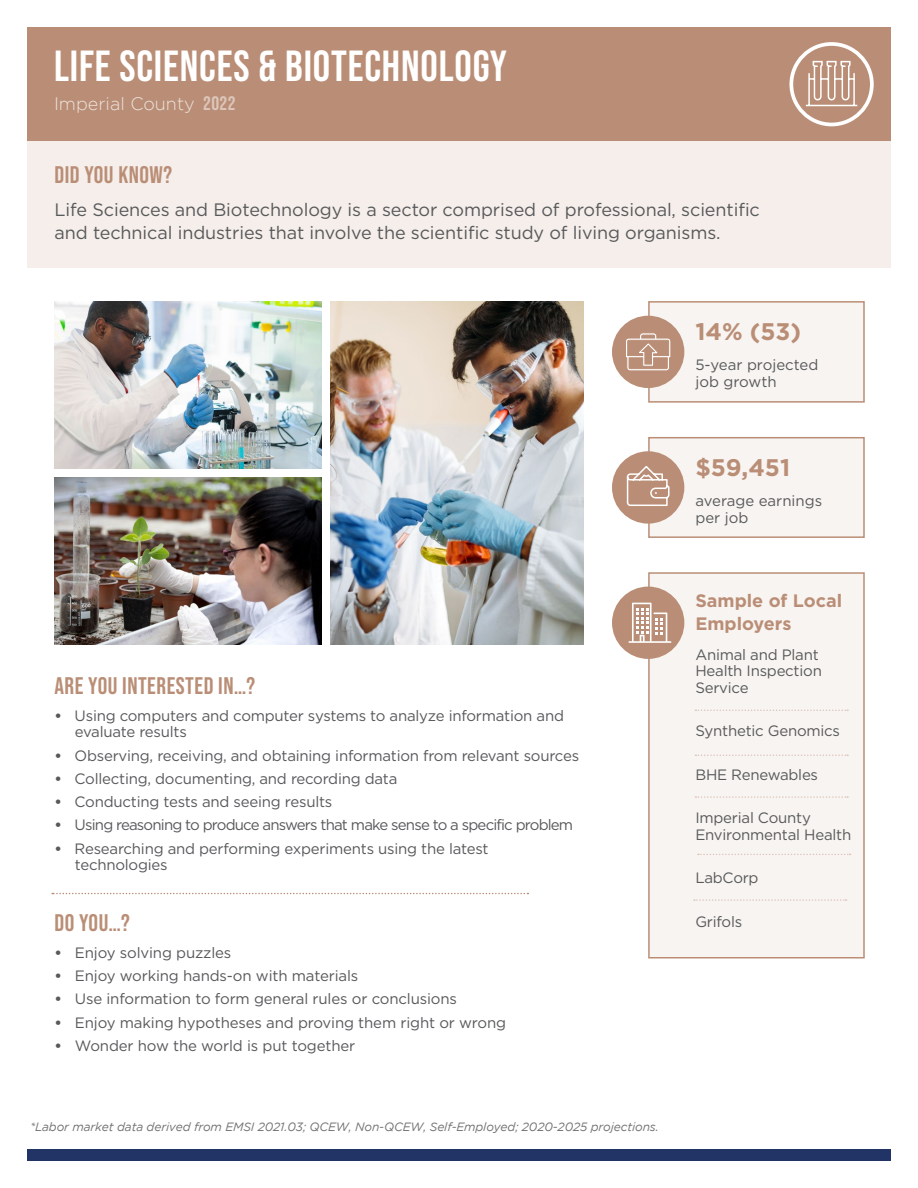
<style>
.page{position:relative;width:918px;height:1188px;background:#fff}
.page>*{position:absolute;margin:0;border:0;box-sizing:border-box;transform-origin:0 0}
.t1{font:43.5px "Bebas Neue";letter-spacing:.02em;color:#fff}
.t2{font:24px "Bebas Neue";letter-spacing:.02em;color:#ba8e76}
.t3{font:700 24px "Gotham";color:#ba8e76}
.t4{font:18px/22.5px "Gotham";letter-spacing:-.005em;color:#58595b}
.t5{font:700 18px/22.5px "Gotham";color:#ba8e76}
.t6{font:300 18px "Gotham";color:#fff}
.t7{font:15px/16.5px "Gotham";letter-spacing:-.015em;color:#58595b}
.t8{font:15px "Gotham";letter-spacing:-.055em;color:#58595b}
.t9{font:italic 12px "Gotham";letter-spacing:-.01em;color:#727272}
.s1{font-family:"Bebas Neue";font-weight:400;font-size:19.5px}
.s2{font-weight:700}
</style>
<div class="page">
<div style="left:27px;top:27px;width:864px;height:114px;background:#ba8e76"></div>
<div style="left:27px;top:141px;width:864px;height:127px;background:#f5eeea"></div>
<div style="left:27px;top:1149px;width:864px;height:12px;background:#223365"></div>
<div style="left:648px;top:437px;width:217px;height:101px;background:#f8f4f1;border:2px solid #ba8e76"></div>
<div style="left:612px;top:451px;width:72px;height:73px;background:#ba8e76;border-radius:50%"></div>
<svg style="left:626px;top:466px;width:44px;height:40px"></svg>
<div style="left:648px;top:301px;width:217px;height:102px;background:#f8f4f1;border:2px solid #ba8e76"></div>
<div style="left:612px;top:316px;width:72px;height:72px;background:#ba8e76;border-radius:50%"></div>
<svg style="left:626px;top:333px;width:45px;height:38px"></svg>
<svg style="left:52px;top:893px;width:476px;height:1px"></svg>
<div style="left:789px;top:42px;width:85px;height:84px;border:4px solid #fff;border-radius:50%"></div>
<svg style="left:805px;top:60px;width:53px;height:47px"></svg>
<div style="left:648px;top:572px;width:217px;height:386px;background:#f8f4f1;border:2px solid #ba8e76"></div>
<div style="left:612px;top:587px;width:72px;height:72px;background:#ba8e76;border-radius:50%"></div>
<svg style="left:628px;top:603px;width:43px;height:40px"></svg>
<svg style="left:695px;top:710px;width:153px;height:1px"></svg>
<svg style="left:695px;top:755px;width:153px;height:1px"></svg>
<svg style="left:698px;top:854px;width:153px;height:1px"></svg>
<svg style="left:695px;top:796px;width:153px;height:2px"></svg>
<svg style="left:694px;top:899px;width:153px;height:2px"></svg>
<img style="left:54px;top:301px;width:267px;height:167px">
<img style="left:54px;top:477px;width:267px;height:167px">
<img style="left:330px;top:301px;width:253px;height:343px">
<h1 class="t1" style="left:54px;top:41px;width:455px">LIFE SCIENCES &amp; BIOTECHNOLOGY</h1>
<p class="t6" style="left:54px;top:94px;width:183px">Imperial County <span class="s1">2022</span></p>
<h2 class="t2" style="left:54px;top:161px;width:119px">DID YOU KNOW?</h2>
<p class="t4" style="left:54px;top:198px;width:707px">Life Sciences and Biotechnology is a sector comprised of professional, scientific and technical industries that involve the scientific study of living organisms.</p>
<h2 class="t3" style="left:695px;top:318px;width:107px">14% (53)</h2>
<p class="t7" style="left:695px;top:357px;width:125px">5-year projected job growth</p>
<h2 class="t2" style="left:54px;top:672px;width:202px">ARE YOU INTERESTED IN…?</h2>
<p class="t7" style="left:75px;top:707px;width:491px;text-indent:-20px"><span class="s2">•</span> Using computers and computer systems to analyze information and evaluate results</p>
<p class="t7" style="left:54px;top:747px;width:526px"><span class="s2">•</span> Observing, receiving, and obtaining information from relevant sources</p>
<p class="t7" style="left:54px;top:770px;width:344px"><span class="s2">•</span> Collecting, documenting, and recording data</p>
<p class="t7" style="left:54px;top:793px;width:279px"><span class="s2">•</span> Conducting tests and seeing results</p>
<p class="t8" style="left:54px;top:815px;width:520px"><span class="s2">•</span> Using reasoning to produce answers that make sense to a specific problem</p>
<p class="t7" style="left:75px;top:840px;width:415px;text-indent:-20px"><span class="s2">•</span> Researching and performing experiments using the latest technologies</p>
<h2 class="t2" style="left:54px;top:909px;width:77px">DO YOU…?</h2>
<p class="t7" style="left:54px;top:944px;width:178px"><span class="s2">•</span> Enjoy solving puzzles</p>
<p class="t7" style="left:54px;top:967px;width:305px"><span class="s2">•</span> Enjoy working hands-on with materials</p>
<p class="t7" style="left:54px;top:990px;width:404px"><span class="s2">•</span> Use information to form general rules or conclusions</p>
<p class="t7" style="left:54px;top:1014px;width:453px"><span class="s2">•</span> Enjoy making hypotheses and proving them right or wrong</p>
<p class="t7" style="left:54px;top:1037px;width:302px"><span class="s2">•</span> Wonder how the world is put together</p>
<p class="t9" style="left:30px;top:1120px;width:630px">*Labor market data derived from EMSI 2021.03; QCEW, Non-QCEW, Self-Employed; 2020-2025 projections.</p>
<h2 class="t3" style="left:695px;top:454px;width:96px">$59,451</h2>
<p class="t7" style="left:695px;top:492px;width:128px">average earnings per job</p>
<p class="t5" style="left:695px;top:589px;width:148px">Sample of Local<br>Employers</p>
<p class="t7" style="left:695px;top:646px;width:128px">Animal and Plant<br>Health Inspection<br>Service</p>
<p class="t7" style="left:695px;top:722px;width:146px">Synthetic Genomics</p>
<p class="t7" style="left:695px;top:766px;width:124px">BHE Renewables</p>
<p class="t7" style="left:695px;top:809px;width:157px">Imperial County<br>Environmental Health</p>
<p class="t7" style="left:695px;top:869px;width:65px">LabCorp</p>
<p class="t7" style="left:695px;top:913px;width:48px">Grifols</p>
</div>
